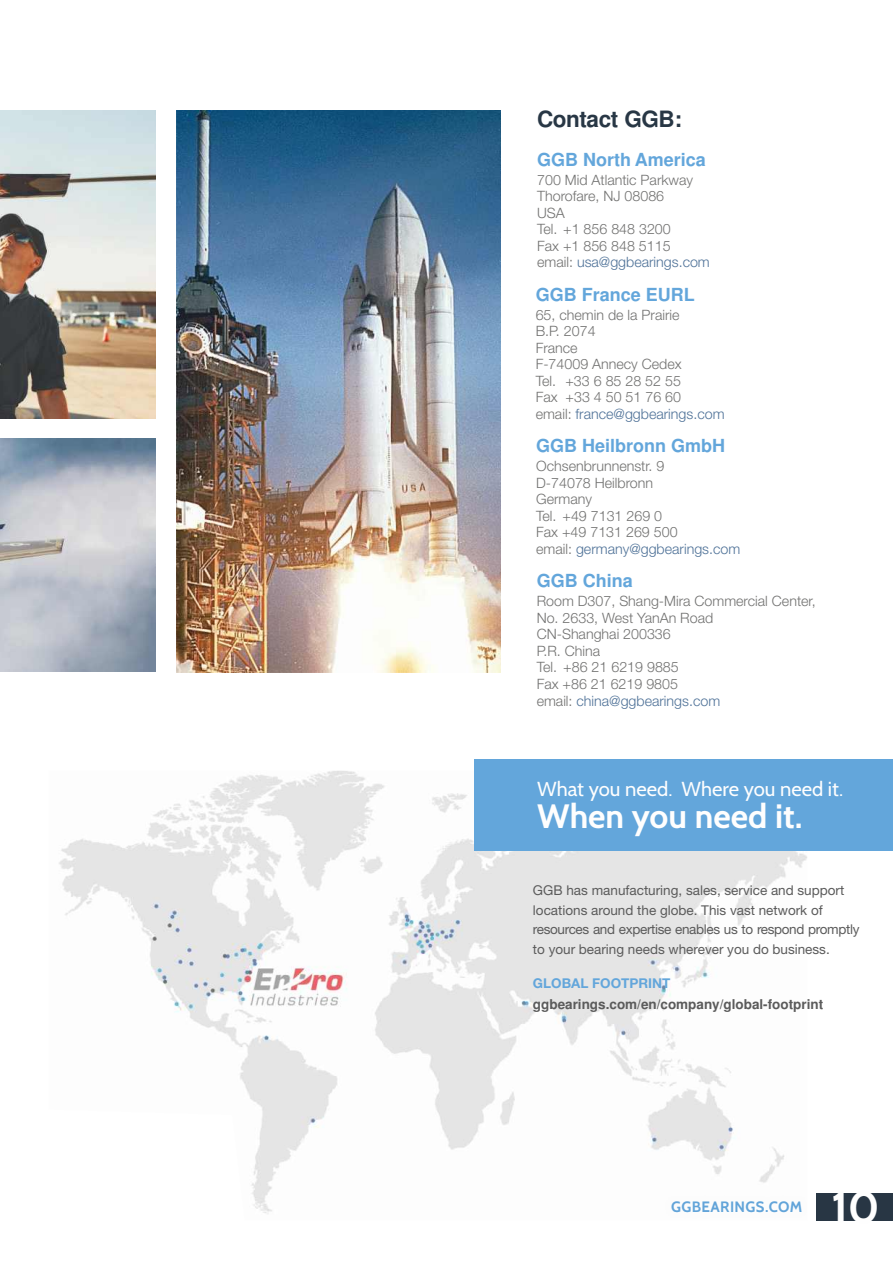
<style>
.page{position:relative;width:893px;height:1263px;background:#fff}
.page>*{position:absolute;margin:0;border:0;box-sizing:border-box;transform-origin:0 0}
.t1{font:700 45px "Cabin";color:#fefefe}
.t2{font:700 33.75px "Cabin";color:#fefefe}
.t3{font:700 22.5px "Helvetica";letter-spacing:-.02em;color:#283745}
.t4{font:20.25px "Cabin";color:#fefefe}
.t5{font:700 18px "Helvetica";color:#63a6db}
.t6{font:700 15px "Cabin";letter-spacing:.025em;color:#63a6db}
.t7{font:300 14.25px/16.5px "Helvetica Neue LT";color:#727271}
.t8{font:13.5px/19.5px "Helvetica Neue LT";color:#5b5b5b}
.t9{font:700 13.5px "Helvetica";color:#5b5b5b}
.t10{font:700 13.5px "Helvetica Neue LT";color:#63a6db}
.s1{color:#4f7298}
</style>
<div class="page">
<div style="left:816px;top:1193px;width:77px;height:27px;background:#283644"></div>
<img style="left:59px;top:771px;width:748px;height:443px">
<div style="left:474px;top:759px;width:419px;height:92px;background:#63a6db"></div>
<img style="left:0;top:110px;width:156px;height:309px">
<img style="left:0;top:439px;width:156px;height:233px">
<img style="left:176px;top:110px;width:324px;height:562px">
<h3 class="t3" style="left:537px;top:110px;width:146px">Contact GGB:</h3>
<p class="t5" style="left:537px;top:152px;width:170px">GGB North America</p>
<p class="t7" style="left:537px;top:173px;width:174px">700 Mid Atlantic Parkway<br>Thorofare, NJ 08086<br>USA<br>Tel. +1 856 848 3200<br>Fax +1 856 848 5115 email: <span class="s1">usa@ggbearings.com</span></p>
<p class="t5" style="left:536px;top:287px;width:161px">GGB France EURL</p>
<p class="t7" style="left:536px;top:308px;width:190px">65, chemin de la Prairie<br>B.P. 2074<br>France<br>F-74009 Annecy Cedex<br>Tel. +33 6 85 28 52 55<br>Fax +33 4 50 51 76 60<br>email: <span class="s1">france@ggbearings.com</span></p>
<p class="t5" style="left:536px;top:439px;width:191px">GGB Heilbronn GmbH</p>
<p class="t7" style="left:536px;top:459px;width:206px">Ochsenbrunnenstr. 9<br>D-74078 Heilbronn<br>Germany<br>Tel. +49 7131 269 0<br>Fax +49 7131 269 500<br>email: <span class="s1">germany@ggbearings.com</span></p>
<p class="t5" style="left:537px;top:574px;width:98px">GGB China</p>
<p class="t7" style="left:537px;top:594px;width:281px">Room D307, Shang-Mira Commercial Center,<br>No. 2633, West YanAn Road<br>CN-Shanghai 200336<br>P.R. China<br>Tel. +86 21 6219 9885<br>Fax +86 21 6219 9805<br>email: <span class="s1">china@ggbearings.com</span></p>
<h3 class="t4" style="left:537px;top:777px;width:307px">What you need. Where you need it.</h3>
<h2 class="t2" style="left:537px;top:795px;width:267px">When you need it.</h2>
<p class="t8" style="left:533px;top:882px;width:328px">GGB has manufacturing, sales, service and support locations around the globe. This vast network of resources and expertise enables us to respond promptly to your bearing needs wherever you do business.</p>
<p class="t10" style="left:533px;top:979px;width:139px">GLOBAL FOOTPRINT</p>
<p class="t9" style="left:533px;top:999px;width:292px">ggbearings.com/en/company/global-footprint</p>
<p class="t6" style="left:671px;top:1198px;width:133px">GGBEARINGS.COM</p>
<h1 class="t1" style="left:831px;top:1179px;width:50px">10</h1>
</div>
